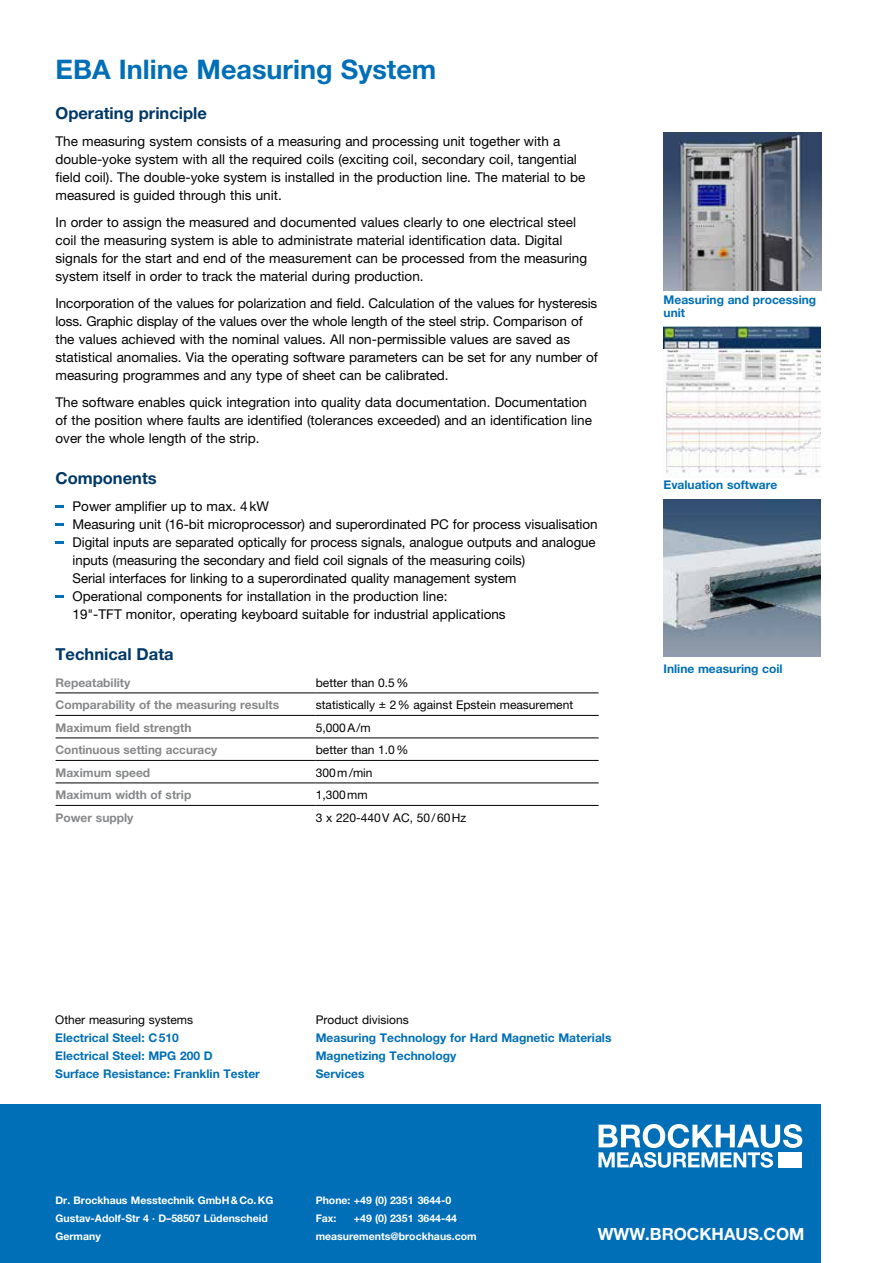
<style>
.page{position:relative;width:872px;height:1263px;background:#fff}
.page>*{position:absolute;margin:0;border:0;box-sizing:border-box;transform-origin:0 0}
.t1{font:700 27px "Helvetica Neue LT Pro";color:#006fb7}
.t2{font:700 16.8px "Helvetica Neue LT Pro";color:#fff}
.t3{font:700 16.5px "Helvetica Neue LT Pro";color:#003867}
.t4{font:13.5px/18px "Helvetica Neue LT Pro";color:#000}
.t5{font:700 12px/18px "Helvetica Neue LT Pro";color:#006fb7}
.t6{font:12px "Helvetica Neue LT Pro";color:#000}
.t7{font:700 12px "Helvetica Neue LT Pro";color:#87888a}
.t8{font:700 10.5px/18px "Helvetica Neue LT Pro";color:#fff}
</style>
<div class="page">
<div style="left:0;top:1104px;width:821px;height:159px;background:#006fb7"></div>
<svg style="left:598px;top:1124px;width:204px;height:44px"></svg>
<img style="left:663px;top:326px;width:158px;height:148px">
<svg style="left:56px;top:505px;width:8px;height:3px"></svg>
<svg style="left:56px;top:523px;width:8px;height:3px"></svg>
<svg style="left:56px;top:541px;width:8px;height:3px"></svg>
<svg style="left:56px;top:595px;width:8px;height:3px"></svg>
<img style="left:663px;top:499px;width:158px;height:158px">
<hr style="left:56px;top:693px;width:260px;height:1px;background:#000">
<hr style="left:316px;top:693px;width:282px;height:1px;background:#000">
<hr style="left:56px;top:715px;width:260px;height:1px;background:#000">
<hr style="left:316px;top:715px;width:282px;height:1px;background:#000">
<hr style="left:56px;top:738px;width:260px;height:1px;background:#000">
<hr style="left:316px;top:738px;width:282px;height:1px;background:#000">
<hr style="left:56px;top:760px;width:260px;height:1px;background:#000">
<hr style="left:316px;top:760px;width:282px;height:1px;background:#000">
<hr style="left:56px;top:783px;width:260px;height:1px;background:#000">
<hr style="left:316px;top:783px;width:282px;height:1px;background:#000">
<hr style="left:56px;top:805px;width:260px;height:1px;background:#000">
<hr style="left:316px;top:805px;width:282px;height:1px;background:#000">
<img style="left:663px;top:133px;width:158px;height:157px">
<hr style="left:663px;top:349px;width:3px;height:128px;background:#fcfcfc">
<h1 class="t1" style="left:56px;top:53px;width:382px">EBA Inline Measuring System</h1>
<p class="t3" style="left:56px;top:103px;width:153px">Operating principle</p>
<p class="t4" style="left:56px;top:132px;width:531px">The measuring system consists of a measuring and processing unit together with a double-yoke system with all the required coils (exciting coil, secondary coil, tangential field coil). The double-yoke system is installed in the production line. The material to be measured is guided through this unit.</p>
<p class="t4" style="left:56px;top:213px;width:533px">In order to assign the measured and documented values clearly to one electrical steel coil the measuring system is able to administrate material identification data. Digital signals for the start and end of the measurement can be processed from the measuring system itself in order to track the material during production.</p>
<p class="t4" style="left:56px;top:294px;width:544px">Incorporation of the values for polarization and field. Calculation of the values for hysteresis loss. Graphic display of the values over the whole length of the steel strip. Comparison of the values achieved with the nominal values. All non-permissible values are saved as statistical anomalies. Via the operating software parameters can be set for any number of measuring programmes and any type of sheet can be calibrated.</p>
<p class="t4" style="left:56px;top:393px;width:538px">The software enables quick integration into quality data documentation. Documentation of the position where faults are identified (tolerances exceeded) and an identification line over the whole length of the strip.</p>
<p class="t3" style="left:56px;top:468px;width:103px">Components</p>
<p class="t4" style="left:73px;top:497px;width:526px">Power amplifier up to max. 4kW<br>Measuring unit (16-bit microprocessor) and superordinated PC for process visualisation Digital inputs are separated optically for process signals, analogue outputs and analogue inputs (measuring the secondary and field coil signals of the measuring coils)<br>Serial interfaces for linking to a superordinated quality management system<br>Operational components for installation in the production line:<br>19"-TFT monitor, operating keyboard suitable for industrial applications</p>
<p class="t3" style="left:56px;top:643px;width:120px">Technical Data</p>
<p class="t7" style="left:56px;top:675px;width:76px">Repeatability</p>
<p class="t6" style="left:316px;top:675px;width:94px">better than 0.5%</p>
<p class="t7" style="left:56px;top:697px;width:225px">Comparability of the measuring results</p>
<p class="t6" style="left:316px;top:698px;width:259px">statistically ± 2% against Epstein measurement</p>
<p class="t7" style="left:56px;top:720px;width:137px">Maximum field strength</p>
<p class="t6" style="left:316px;top:720px;width:57px">5,000A/m</p>
<p class="t7" style="left:56px;top:742px;width:163px">Continuous setting accuracy</p>
<p class="t6" style="left:316px;top:743px;width:94px">better than 1.0%</p>
<p class="t7" style="left:56px;top:765px;width:96px">Maximum speed</p>
<p class="t6" style="left:316px;top:765px;width:58px">300m/min</p>
<p class="t7" style="left:56px;top:787px;width:137px">Maximum width of strip</p>
<p class="t6" style="left:316px;top:788px;width:53px">1,300mm</p>
<p class="t7" style="left:56px;top:810px;width:79px">Power supply</p>
<p class="t6" style="left:316px;top:810px;width:152px">3 x 220-440V AC, 50/60Hz</p>
<p class="t5" style="left:663px;top:293px;width:154px;line-height:13.5px">Measuring and processing unit</p>
<p class="t5" style="left:663px;top:475px;width:115px">Evaluation software</p>
<p class="t5" style="left:663px;top:659px;width:121px">Inline measuring coil</p>
<p class="t6" style="left:55px;top:1013px;width:139px">Other measuring systems</p>
<p class="t5" style="left:55px;top:1028px;width:206px">Electrical Steel: C510<br>Electrical Steel: MPG 200 D<br>Surface Resistance: Franklin Tester</p>
<p class="t6" style="left:316px;top:1013px;width:95px">Product divisions</p>
<p class="t5" style="left:316px;top:1028px;width:297px">Measuring Technology for Hard Magnetic Materials<br>Magnetizing Technology<br>Services</p>
<p class="t8" style="left:56px;top:1191px;width:219px">Dr. Brockhaus Messtechnik GmbH&amp;Co.KG<br>Gustav-Adolf-Str 4 · D–58507 Lüdenscheid<br>Germany</p>
<p class="t8" style="left:316px;top:1191px;width:137px">Phone: +49 (0) 2351 3644-0<br>Fax:</p>
<p class="t8" style="left:316px;top:1209px;width:163px;text-indent:38px">+49 (0) 2351 3644-44 measurements@brockhaus.com</p>
<p class="t2" style="left:597px;top:1224px;width:208px">WWW.BROCKHAUS.COM</p>
</div>
